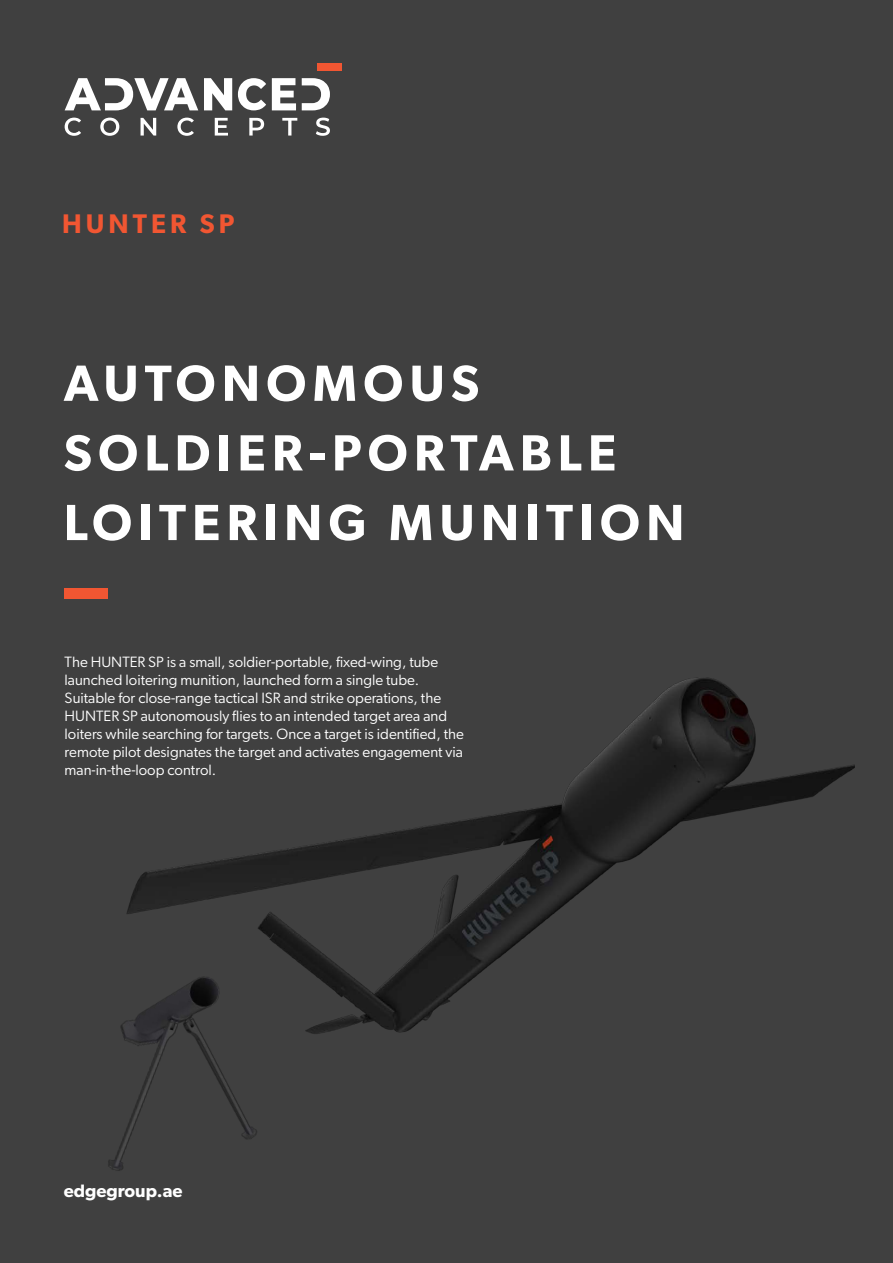
<style>
.page{position:relative;width:893px;height:1263px;background:#404040}
.page>*{position:absolute;margin:0;border:0;box-sizing:border-box;transform-origin:0 0}
.t1{font:600 87px "Gibson";color:#f15632}
.t2{font:600 51px/69.6px "Gibson";letter-spacing:.12em;color:#fff}
.t3{font:600 27px "Gibson";letter-spacing:.15em;color:#f15632}
.t4{font:600 18px "Gibson";color:#fff}
.t5{font:15px/18px "Gibson";color:#fff}
</style>
<div class="page">
<svg style="left:204px;top:78px;width:28px;height:32px"></svg>
<svg style="left:238px;top:78px;width:28px;height:32px"></svg>
<svg style="left:272px;top:78px;width:24px;height:32px"></svg>
<svg style="left:65px;top:78px;width:133px;height:32px"></svg>
<svg style="left:302px;top:78px;width:28px;height:32px"></svg>
<svg style="left:65px;top:118px;width:16px;height:18px"></svg>
<svg style="left:100px;top:118px;width:19px;height:18px"></svg>
<svg style="left:141px;top:118px;width:15px;height:18px"></svg>
<svg style="left:177px;top:118px;width:17px;height:18px"></svg>
<svg style="left:215px;top:118px;width:13px;height:18px"></svg>
<svg style="left:249px;top:118px;width:15px;height:18px"></svg>
<svg style="left:282px;top:118px;width:15px;height:18px"></svg>
<svg style="left:316px;top:118px;width:14px;height:18px"></svg>
<div style="left:318px;top:64px;width:24px;height:7px;background:#f15632"></div>
<img style="left:126px;top:677px;width:729px;height:357px">
<img style="left:108px;top:935px;width:187px;height:236px">
<h3 class="t3" style="left:62px;top:208px;width:174px">HUNTER SP</h3>
<h2 class="t2" style="left:64px;top:347px;width:622px">AUTONOMOUS<br>SOLDIER-PORTABLE<br>LOITERING MUNITION</h2>
<h1 class="t1" style="left:64px;top:511px;width:45px">_</h1>
<p class="t5" style="left:65px;top:652px;width:401px">The HUNTER SP is a small, soldier-portable, fixed-wing, tube launched loitering munition, launched form a single tube.<br>Suitable for close-range tactical ISR and strike operations, the HUNTER SP autonomously flies to an intended target area and loiters while searching for targets. Once a target is identified, the remote pilot designates the target and activates engagement via man-in-the-loop control.</p>
<p class="t4" style="left:64px;top:1179px;width:120px">edgegroup.ae</p>
</div>
